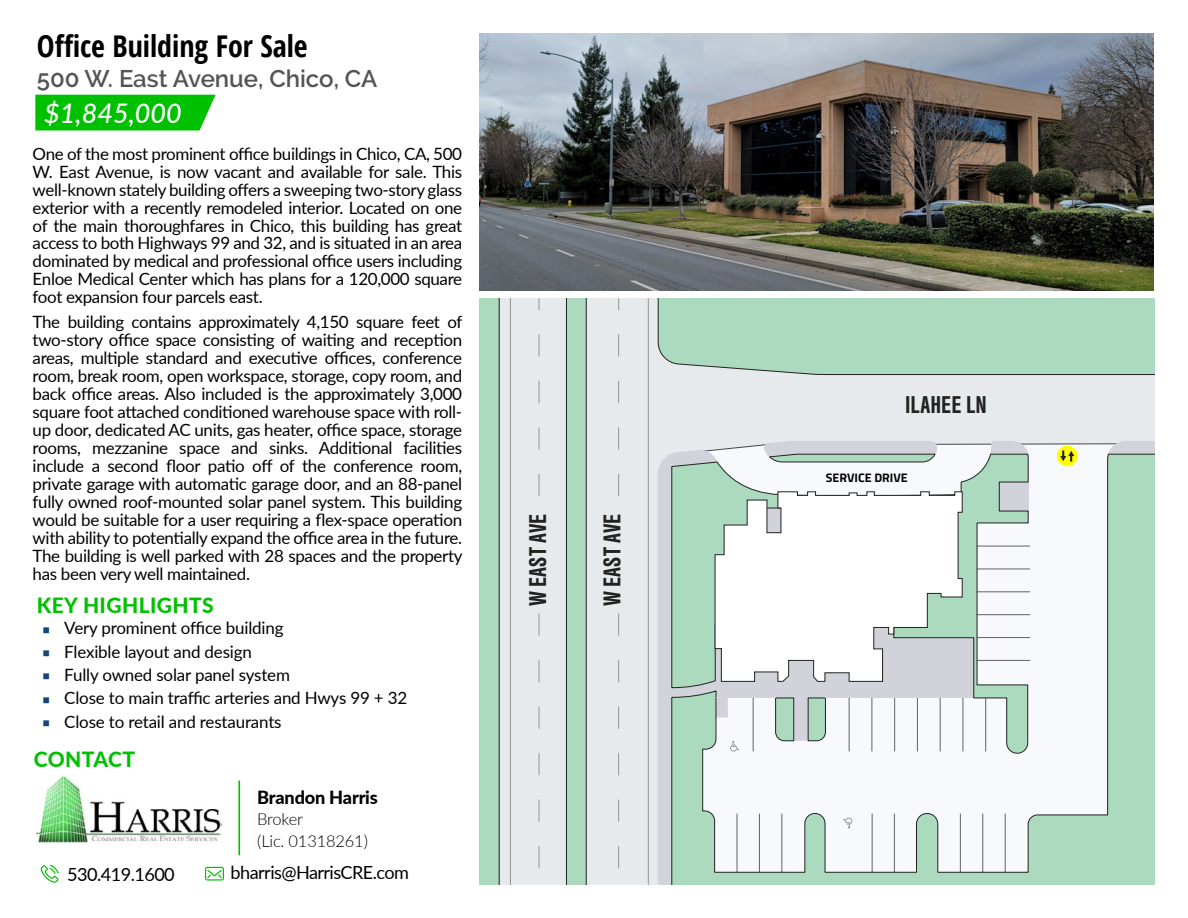
<style>
.page{position:relative;width:1188px;height:918px;background:#fff}
.page>*{position:absolute;margin:0;border:0;box-sizing:border-box;transform-origin:0 0}
.t1{font:700 condensed 30px "Open Sans";color:#000}
.t2{font:italic 500 27px "Lato";color:#fff}
.t3{font:700 condensed 25.35px "Nimbus Sans T";color:#222221}
.t4{font:600 24px "Raleway";color:#545456}
.t5{font:800 21px "Lato";letter-spacing:.02em;color:#00c100}
.t6{font:18.15px "Lato";letter-spacing:-.03em;color:#000}
.t7{font:800 18.15px "Lato";letter-spacing:-.01em;color:#000}
.t8{font:16.95px/18px "Lato";letter-spacing:-.02em;color:#000;text-align:justify}
.t9{font:300 16.5px/21.5px "Lato";letter-spacing:-.01em;color:#000}
.t10{font:700 12.3px "Titillium";color:#000}
.s1{font-weight:300;font-size:24.75px;color:#154679}
</style>
<div class="page">
<svg style="left:41px;top:865px;width:18px;height:18px"></svg>
<svg style="left:205px;top:867px;width:19px;height:14px"></svg>
<img style="left:37px;top:776px;width:184px;height:67px">
<div style="left:499px;top:298px;width:655px;height:586px;background:#e7eaec"></div>
<hr style="left:510px;top:298px;width:1px;height:586px;background:#969696">
<hr style="left:648px;top:298px;width:1px;height:586px;background:#969696">
<svg style="left:539px;top:298px;width:1px;height:586px"></svg>
<svg style="left:618px;top:298px;width:1px;height:586px"></svg>
<svg style="left:1108px;top:441px;width:46px;height:13px"></svg>
<svg style="left:990px;top:441px;width:38px;height:13px"></svg>
<div style="left:658px;top:298px;width:496px;height:77px;background:#acdabe"></div>
<svg style="left:566px;top:298px;width:20px;height:586px;background:#9ec7ae"></svg>
<div style="left:480px;top:298px;width:19px;height:586px;background:#acdabe"></div>
<svg style="left:974px;top:454px;width:180px;height:430px"></svg>
<svg style="left:658px;top:441px;width:316px;height:443px"></svg>
<svg style="left:672px;top:454px;width:356px;height:300px"></svg>
<svg style="left:714px;top:491px;width:249px;height:191px"></svg>
<div style="left:904px;top:393px;width:84px;height:23px;background:#e7eaec"></div>
<div style="left:600px;top:511px;width:25px;height:99px;background:#e7eaec"></div>
<div style="left:526px;top:511px;width:24px;height:99px;background:#e7eaec"></div>
<svg style="left:1057px;top:446px;width:21px;height:20px"></svg>
<img style="left:480px;top:34px;width:674px;height:257px">
<hr style="left:238px;top:781px;width:2px;height:74px;background:#00c100">
<div style="left:35px;top:95px;width:181px;height:35px;background:#00c100"></div>
<h1 class="t1" style="left:37px;top:25px;width:272px">Office Building For Sale</h1>
<h3 class="t4" style="left:37px;top:65px;width:342px">500 W. East Avenue, Chico, CA</h3>
<h2 class="t2" style="left:44px;top:94px;width:139px">$1,845,000</h2>
<p class="t8" style="left:33px;top:144px;width:431px">One of the most prominent office buildings in Chico, CA, 500<br>W. East Avenue, is now vacant and available for sale. This well-known stately building offers a sweeping two-story glass exterior with a recently remodeled interior. Located on one of the main thoroughfares in Chico, this building has great access to both Highways 99 and 32, and is situated in an area dominated by medical and professional office users including Enloe Medical Center which has plans for a 120,000 square foot expansion four parcels east.</p>
<p class="t8" style="left:33px;top:312px;width:431px">The building contains approximately 4,150 square feet of two-story office space consisting of waiting and reception areas, multiple standard and executive offices, conference room, break room, open workspace, storage, copy room, and back office areas. Also included is the approximately 3,000 square foot attached conditioned warehouse space with roll&shy;up door, dedicated AC units, gas heater, office space, storage rooms, mezzanine space and sinks. Additional facilities include a second floor patio off of the conference room, private garage with automatic garage door, and an 88-panel fully owned roof-mounted solar panel system. This building would be suitable for a user requiring a flex-space operation with ability to potentially expand the office area in the future.<br>The building is well parked with 28 spaces and the property has been very well maintained.</p>
<p class="t5" style="left:37px;top:589px;width:179px">KEY HIGHLIGHTS</p>
<p class="t8" style="left:41px;top:618px;width:244px"><span class="s1">▪</span> Very prominent office building</p>
<p class="t8" style="left:41px;top:642px;width:212px"><span class="s1">▪</span> Flexible layout and design</p>
<p class="t8" style="left:41px;top:665px;width:250px"><span class="s1">▪</span> Fully owned solar panel system</p>
<p class="t8" style="left:41px;top:688px;width:367px"><span class="s1">▪</span> Close to main traffic arteries and Hwys 99 + 32</p>
<p class="t8" style="left:41px;top:712px;width:242px"><span class="s1">▪</span> Close to retail and restaurants</p>
<p class="t5" style="left:34px;top:744px;width:103px">CONTACT</p>
<p class="t7" style="left:257px;top:784px;width:122px">Brandon Harris</p>
<p class="t9" style="left:257px;top:808px;width:112px">Broker<br>(Lic. 01318261)</p>
<p class="t6" style="left:67px;top:861px;width:109px">530.419.1600</p>
<p class="t6" style="left:231px;top:860px;width:180px">bharris@HarrisCRE.com</p>
<h3 class="t3" style="left:523px;top:606px;width:94px;rotate:-90deg">W EAST AVE</h3>
<h3 class="t3" style="left:597px;top:606px;width:94px;rotate:-90deg">W EAST AVE</h3>
<h3 class="t3" style="left:905px;top:390px;width:83px">ILAHEE LN</h3>
<p class="t10" style="left:826px;top:468px;width:83px">SERVICE DRIVE</p>
</div>
